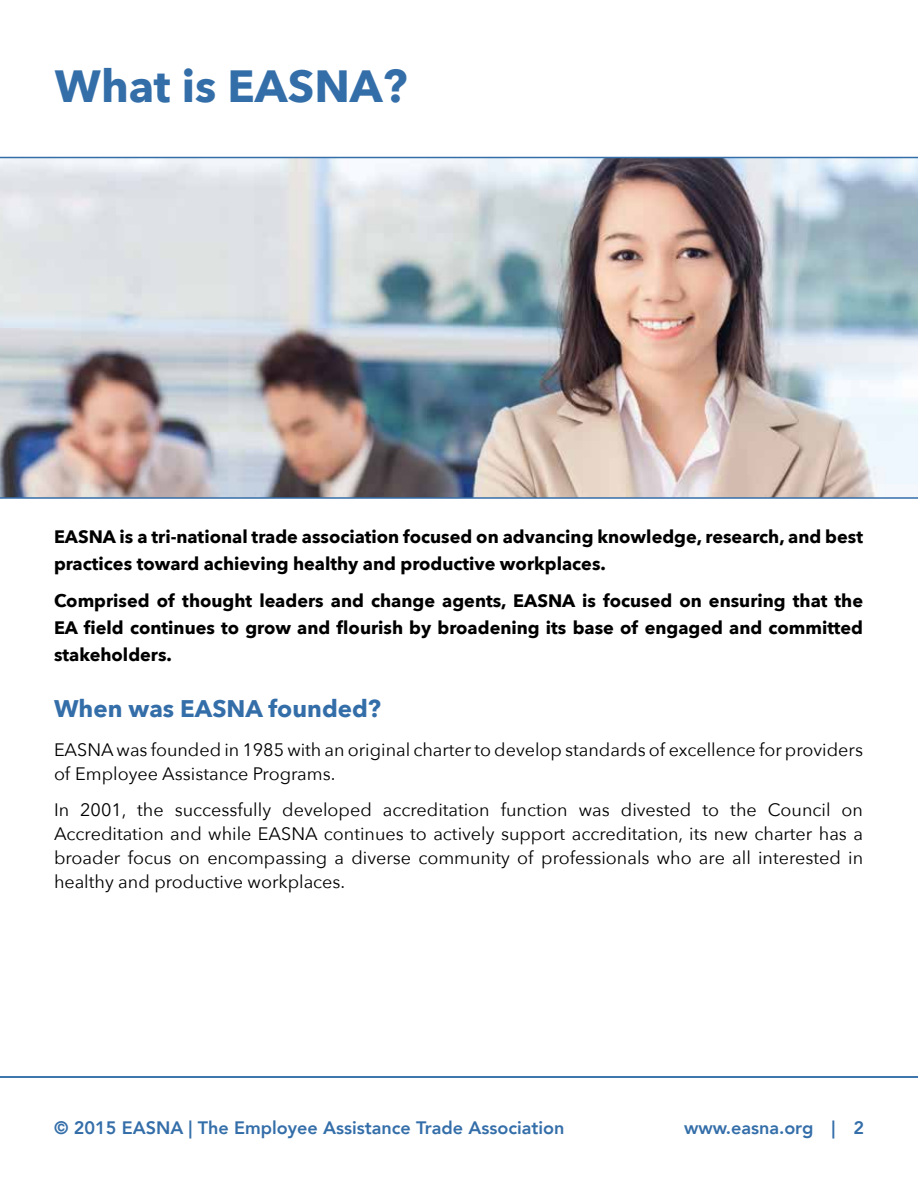
<style>
.page{position:relative;width:918px;height:1188px;background:#fff}
.page>*{position:absolute;margin:0;border:0;box-sizing:border-box;transform-origin:0 0}
.t1{font:700 45px "Avenir Next";color:#346ea9}
.t2{font:700 24px "Avenir Next";color:#346ea9}
.t3{font:18px/24px "Avenir Next";color:#000}
.t4{font:700 18px/27px "Avenir Next";color:#000}
.t5{font:800 18px "Avenir";color:#346ea9}
</style>
<div class="page">
<hr style="left:0;top:1076px;width:918px;height:2px;background:#346ea9">
<img style="left:0;top:157px;width:918px;height:342px">
<h1 class="t1" style="left:55px;top:47px;width:354px">What is EASNA?</h1>
<p class="t4" style="left:54px;top:523px;width:811px">EASNA is a tri-national trade association focused on advancing knowledge, research, and best practices toward achieving healthy and productive workplaces.</p>
<p class="t4" style="left:54px;top:587px;width:811px;text-align:justify">Comprised of thought leaders and change agents, EASNA is focused on ensuring that the EA field continues to grow and flourish by broadening its base of engaged and committed stakeholders.</p>
<h2 class="t2" style="left:54px;top:688px;width:328px">When was EASNA founded?</h2>
<p class="t3" style="left:54px;top:737px;width:811px">EASNA was founded in 1985 with an original charter to develop standards of excellence for providers of Employee Assistance Programs.</p>
<p class="t3" style="left:54px;top:797px;width:811px;text-align:justify">In 2001, the successfully developed accreditation function was divested to the Council on Accreditation and while EASNA continues to actively support accreditation, its new charter has a broader focus on encompassing a diverse community of professionals who are all interested in healthy and productive workplaces.</p>
<p class="t5" style="left:54px;top:1114px;width:512px">© 2015 EASNA | The Employee Assistance Trade Association</p>
<p class="t5" style="left:684px;top:1114px;width:181px">www.easna.org | 2</p>
</div>
